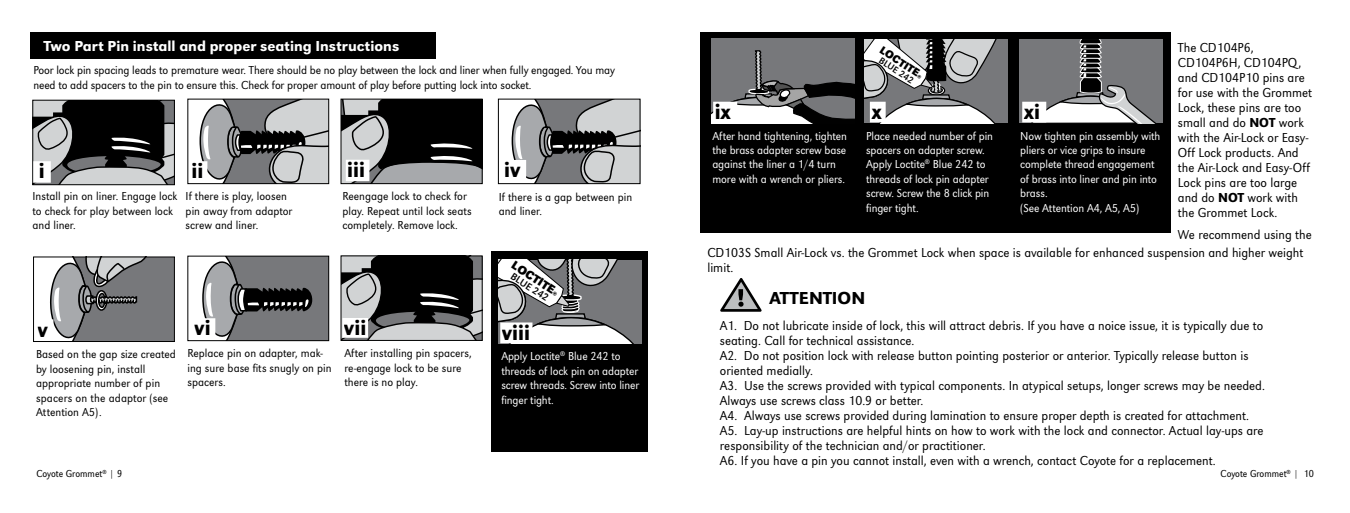
<style>
.page{position:relative;width:1350px;height:513px;background:#fff}
.page>*{position:absolute;margin:0;border:0;box-sizing:border-box;transform-origin:0 0}
.t1{font:500 22.5px "URW Grotesk Nar";color:#000}
.t2{font:500 18px "URW Grotesk";letter-spacing:.005em;color:#000}
.t3{font:500 15px "URW Grotesk";color:#fff}
.t4{font:300 13.5px/15px "URW Grotesk Nar";color:#000}
.t5{font:700 12.45px "URW Grotesk";color:#000}
.t6{font:300 12px/14.4px "URW Grotesk Nar";color:#000}
.t7{font:300 12px/14.4px "URW Grotesk Nar";letter-spacing:-.01em;color:#fff}
.t8{font:700 11.4px "URW Grotesk";color:#000}
.t9{font:300 10.5px "URW Grotesk Ext Nar";color:#000}
.t10{font:10.35px "URW Grotesk";color:#000}
.t11{font:9.45px "URW Grotesk";color:#000}
.s1{font-weight:500}
</style>
<div class="page">
<div style="left:700px;top:32px;width:471px;height:201px;background:#000"></div>
<div style="left:491px;top:251px;width:157px;height:201px;background:#000"></div>
<div style="left:30px;top:32px;width:406px;height:27px;background:#000"></div>
<svg style="left:199px;top:101px;width:128px;height:81px"></svg>
<div style="left:187px;top:99px;width:142px;height:85px;border:1px solid #000"></div>
<svg style="left:34px;top:102px;width:139px;height:81px"></svg>
<div style="left:32px;top:100px;width:143px;height:85px;border:1px solid #000"></div>
<svg style="left:343px;top:101px;width:138px;height:81px"></svg>
<div style="left:341px;top:99px;width:142px;height:85px;border:1px solid #000"></div>
<svg style="left:511px;top:101px;width:127px;height:81px"></svg>
<div style="left:498px;top:99px;width:142px;height:85px;border:1px solid #000"></div>
<svg style="left:202px;top:258px;width:125px;height:81px"></svg>
<div style="left:187px;top:256px;width:142px;height:85px;border:1px solid #000"></div>
<svg style="left:50px;top:259px;width:123px;height:81px"></svg>
<div style="left:33px;top:257px;width:142px;height:85px;border:1px solid #000"></div>
<svg style="left:343px;top:258px;width:138px;height:81px"></svg>
<div style="left:341px;top:256px;width:142px;height:85px;border:1px solid #000"></div>
<svg style="left:1020px;top:39px;width:143px;height:84px"></svg>
<div style="left:865px;top:39px;width:143px;height:84px;background:#77787b"></div>
<div style="left:498px;top:260px;width:144px;height:84px;background:#77787b"></div>
<div style="left:711px;top:38px;width:143px;height:85px;background:#77787b"></div>
<svg style="left:711px;top:50px;width:143px;height:73px"></svg>
<div style="left:34px;top:162px;width:16px;height:20px;background:#fff"></div>
<div style="left:33px;top:161px;width:18px;height:22px;border:2px solid #fff"></div>
<div style="left:191px;top:162px;width:16px;height:20px;background:#fff"></div>
<div style="left:347px;top:160px;width:22px;height:20px;background:#fff"></div>
<div style="left:503px;top:161px;width:22px;height:21px;background:#fff"></div>
<div style="left:37px;top:320px;width:16px;height:20px;background:#fff"></div>
<div style="left:194px;top:319px;width:21px;height:20px;background:#fff"></div>
<div style="left:343px;top:319px;width:24px;height:18px;background:#fff"></div>
<div style="left:342px;top:318px;width:26px;height:20px;border:2px solid #fff"></div>
<div style="left:714px;top:102px;width:22px;height:20px;background:#fff"></div>
<div style="left:713px;top:102px;width:24px;height:21px;border:2px solid #fff"></div>
<div style="left:1023px;top:102px;width:23px;height:20px;background:#fff"></div>
<svg style="left:720px;top:278px;width:42px;height:34px"></svg>
<svg style="left:865px;top:39px;width:132px;height:84px"></svg>
<svg style="left:498px;top:260px;width:136px;height:84px"></svg>
<p class="t3" style="left:44px;top:37px;width:357px">Two Part Pin install and proper seating Instructions</p>
<p class="t6" style="left:33px;top:62px;width:583px;line-height:15px">Poor lock pin spacing leads to premature wear. There should be no play between the lock and liner when fully engaged. You may need to add spacers to the pin to ensure this. Check for proper amount of play before putting lock into socket.</p>
<h1 class="t1" style="left:39px;top:158px;width:7px">i</h1>
<h1 class="t1" style="left:191px;top:158px;width:13px">ii</h1>
<h1 class="t1" style="left:347px;top:156px;width:19px">iii</h1>
<h1 class="t1" style="left:504px;top:157px;width:18px">iv</h1>
<p class="t6" style="left:33px;top:189px;width:146px">Install pin on liner. Engage lock to check for play between lock and liner.</p>
<p class="t6" style="left:186px;top:189px;width:108px">If there is play, loosen pin away from adaptor screw and liner.</p>
<p class="t6" style="left:342px;top:189px;width:131px">Reengage lock to check for play. Repeat until lock seats completely. Remove lock.</p>
<p class="t6" style="left:499px;top:189px;width:135px">If there is a gap between pin and liner.</p>
<p class="t5" style="left:517px;top:257px;width:51px;rotate:33deg">LOCTITE</p>
<p class="t10" style="left:515px;top:270px;width:45px;rotate:33deg">BLUE 242</p>
<h1 class="t1" style="left:38px;top:316px;width:12px">v</h1>
<h1 class="t1" style="left:194px;top:315px;width:18px">vi</h1>
<h1 class="t1" style="left:344px;top:315px;width:24px">vii</h1>
<h1 class="t1" style="left:502px;top:319px;width:30px">viii</h1>
<p class="t6" style="left:36px;top:347px;width:141px">Based on the gap size created by loosening pin, install appropriate number of pin spacers on the adaptor (see<br>Attention A5).</p>
<p class="t6" style="left:187px;top:346px;width:146px">Replace pin on adapter, mak&shy;ing sure base fits snugly on pin spacers.</p>
<p class="t6" style="left:344px;top:346px;width:129px">After installing pin spacers, re-engage lock to be sure there is no play.</p>
<p class="t7" style="left:501px;top:349px;width:140px">Apply Loctite<sup>®</sup> Blue 242 to threads of lock pin on adapter screw threads. Screw into liner finger tight.</p>
<p class="t9" style="left:36px;top:467px;width:87px">Coyote Grommet<sup>®</sup> | 9</p>
<p class="t4" style="left:1178px;top:40px;width:136px">The CD104P6,<br>CD104P6H, CD104PQ, and CD104P10 pins are for use with the Grommet<br>Lock, these pins are too small and do <span class="s1">NOT</span> work with the Air-Lock or Easy-<br>Off Lock products. And the Air-Lock and Easy-Off<br>Lock pins are too large and do <span class="s1">NOT</span> work with the Grommet Lock.</p>
<p class="t4" style="left:707px;top:225px;width:606px;line-height:18.3px;text-indent:471px">We recommend using the<br>CD103S Small Air-Lock vs. the Grommet Lock when space is available for enhanced suspension and higher weight</p>
<p class="t4" style="left:707px;top:260px;width:27px">limit.</p>
<p class="t8" style="left:885px;top:43px;width:47px;rotate:33deg">LOCTITE</p>
<p class="t11" style="left:883px;top:55px;width:41px;rotate:33deg">BLUE 242</p>
<h1 class="t1" style="left:715px;top:98px;width:18px">ix</h1>
<h1 class="t1" style="left:871px;top:98px;width:12px">x</h1>
<h1 class="t1" style="left:1024px;top:98px;width:18px">xi</h1>
<p class="t7" style="left:712px;top:128px;width:136px">After hand tightening, tighten the brass adapter screw base against the liner a 1/4 turn more with a wrench or pliers.</p>
<p class="t7" style="left:1020px;top:128px;width:142px">Now tighten pin assembly with pliers or vice grips to insure complete thread engagement of brass into liner and pin into brass.<br>(See Attention A4, A5, A5)</p>
<p class="t7" style="left:866px;top:128px;width:129px">Place needed number of pin spacers on adapter screw.<br>Apply Loctite<sup>®</sup> Blue 242 to threads of lock pin adapter screw. Screw the 8 click pin finger tight.</p>
<h2 class="t2" style="left:769px;top:288px;width:97px">ATTENTION</h2>
<p class="t4" style="left:720px;top:318px;width:547px">A1. Do not lubricate inside of lock, this will attract debris. If you have a noice issue, it is typically due to seating. Call for technical assistance.<br>A2. Do not position lock with release button pointing posterior or anterior. Typically release button is oriented medially.<br>A3. Use the screws provided with typical components. In atypical setups, longer screws may be needed.<br>Always use screws class 10.9 or better.<br>A4. Always use screws provided during lamination to ensure proper depth is created for attachment.<br>A5. Lay-up instructions are helpful hints on how to work with the lock and connector. Actual lay-ups are responsibility of the technician and/or practitioner.<br>A6. If you have a pin you cannot install, even with a wrench, contact Coyote for a replacement.</p>
<p class="t9" style="left:1221px;top:467px;width:95px">Coyote Grommet<sup>®</sup> | 10</p>
</div>
